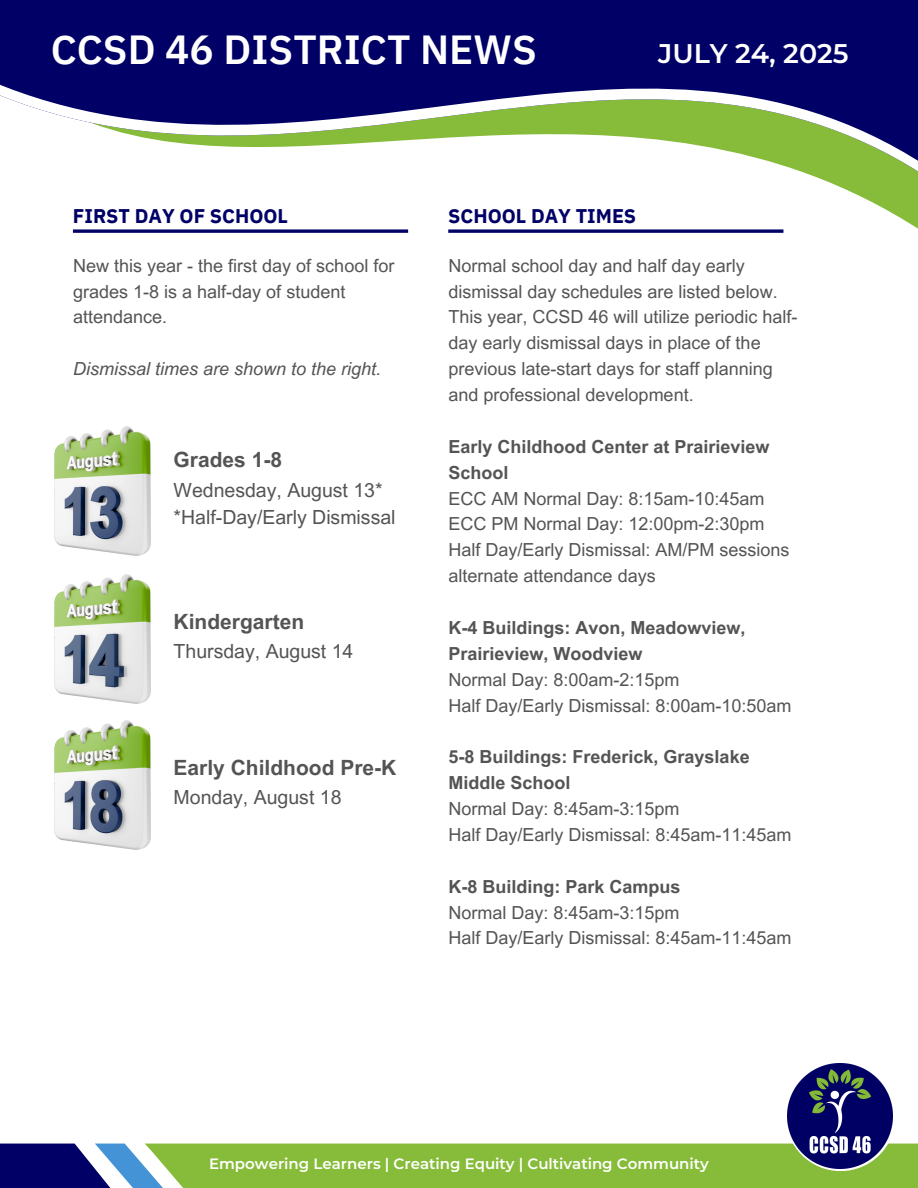
<style>
.page{position:relative;width:918px;height:1188px;background:#fff}
.page>*{position:absolute;margin:0;border:0;box-sizing:border-box;transform-origin:0 0}
.t1{font:600 40.5px "IBM Plex Sans Thai";color:#fff}
.t2{font:600 27px "Montserrat";color:#fff}
.t3{font:700 21px "Arial MT Pro";color:#545454}
.t4{font:700 19.8px "IBM Plex Sans Thai";color:#006}
.t5{font:19.5px/27px "Arial MT Pro";color:#545454}
.t6{font:18px/25.8px "Arial MT Pro";color:#545454}
.t7{font:700 18px/25.8px "Arial MT Pro";color:#545454}
.t8{font:italic 18px "Arial MT Pro";color:#545454}
.t9{font:600 15px "Montserrat";color:#fff}
</style>
<div class="page">
<svg style="left:0;top:78px;width:918px;height:155px"></svg>
<div style="left:0;top:0;width:918px;height:78px;background:#006"></div>
<svg style="left:0;top:1144px;width:918px;height:44px;background:#7ba94d"></svg>
<img style="left:788px;top:1064px;width:105px;height:105px">
<svg style="left:73px;top:229px;width:335px;height:4px"></svg>
<svg style="left:448px;top:229px;width:335px;height:4px"></svg>
<img style="left:55px;top:426px;width:96px;height:130px">
<img style="left:55px;top:574px;width:96px;height:130px">
<img style="left:55px;top:720px;width:96px;height:129px">
<h1 class="t1" style="left:51px;top:27px;width:488px">CCSD 46 DISTRICT NEWS</h1>
<h2 class="t2" style="left:658px;top:37px;width:192px">JULY 24, 2025</h2>
<p class="t4" style="left:73px;top:204px;width:217px">FIRST DAY OF SCHOOL</p>
<p class="t4" style="left:448px;top:204px;width:190px">SCHOOL DAY TIMES</p>
<p class="t6" style="left:73px;top:255px;width:323px">New this year - the first day of school for grades 1-8 is a half-day of student attendance.</p>
<p class="t8" style="left:73px;top:362px;width:310px">Dismissal times are shown to the right.</p>
<p class="t3" style="left:174px;top:452px;width:110px">Grades 1-8</p>
<p class="t5" style="left:174px;top:479px;width:224px">Wednesday, August 13* *Half-Day/Early Dismissal</p>
<p class="t3" style="left:174px;top:614px;width:132px">Kindergarten</p>
<p class="t5" style="left:174px;top:640px;width:181px">Thursday, August 14</p>
<p class="t3" style="left:174px;top:759px;width:224px">Early Childhood Pre-K</p>
<p class="t5" style="left:174px;top:786px;width:169px">Monday, August 18</p>
<p class="t6" style="left:449px;top:255px;width:351px">Normal school day and half day early dismissal day schedules are listed below.<br>This year, CCSD 46 will utilize periodic half&shy;day early dismissal days in place of the previous late-start days for staff planning and professional development.</p>
<p class="t7" style="left:449px;top:436px;width:323px">Early Childhood Center at Prairieview<br>School</p>
<p class="t6" style="left:449px;top:488px;width:343px">ECC AM Normal Day: 8:15am-10:45am ECC PM Normal Day: 12:00pm-2:30pm Half Day/Early Dismissal: AM/PM sessions alternate attendance days</p>
<p class="t7" style="left:449px;top:617px;width:299px">K-4 Buildings: Avon, Meadowview,<br>Prairieview, Woodview</p>
<p class="t6" style="left:449px;top:669px;width:345px">Normal Day: 8:00am-2:15pm<br>Half Day/Early Dismissal: 8:00am-10:50am</p>
<p class="t7" style="left:449px;top:746px;width:303px">5-8 Buildings: Frederick, Grayslake<br>Middle School</p>
<p class="t6" style="left:449px;top:798px;width:345px">Normal Day: 8:45am-3:15pm<br>Half Day/Early Dismissal: 8:45am-11:45am</p>
<p class="t7" style="left:449px;top:876px;width:234px">K-8 Building: Park Campus</p>
<p class="t6" style="left:449px;top:902px;width:345px">Normal Day: 8:45am-3:15pm<br>Half Day/Early Dismissal: 8:45am-11:45am</p>
<p class="t9" style="left:209px;top:1155px;width:501px">Empowering Learners | Creating Equity | Cultivating Community</p>
</div>
